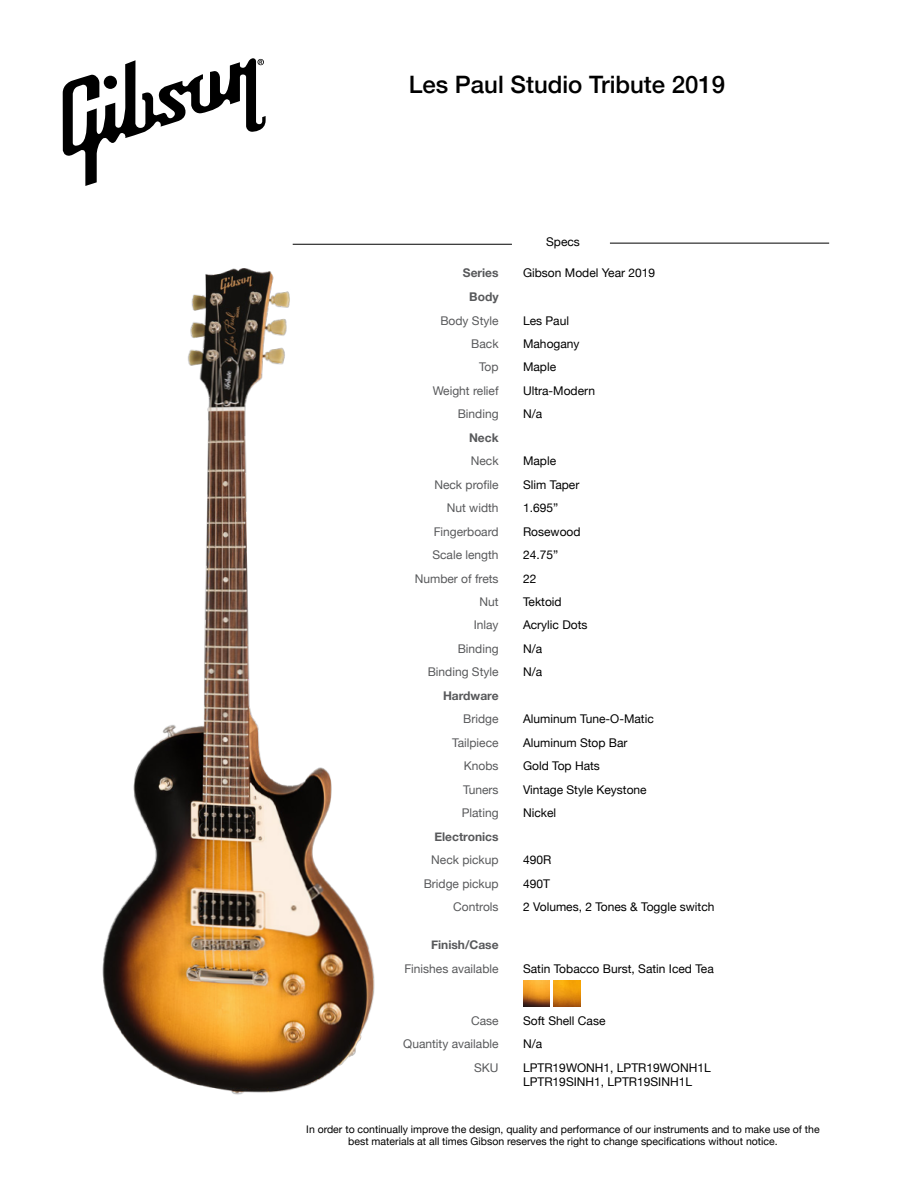
<style>
.page{position:relative;width:918px;height:1188px;background:#fff}
.page>*{position:absolute;margin:0;border:0;box-sizing:border-box;transform-origin:0 0}
.t1{font:500 24px "Helvetica Neue";color:#000}
.t2{font:12px/14.4px "Helvetica Neue";color:#000}
.t3{font:12px "Helvetica Neue";color:#58595b}
.t4{font:700 12px "Helvetica Neue";color:#58595b}
.t5{font:10.5px/12.6px "Helvetica Neue";color:#000;text-align:center}
</style>
<div class="page">
<svg style="left:63px;top:58px;width:203px;height:128px"></svg>
<img style="left:102px;top:243px;width:398px;height:852px">
<hr style="left:610px;top:243px;width:219px;height:1px;background:#000">
<hr style="left:293px;top:244px;width:219px;height:1px;background:#000">
<img style="left:523px;top:980px;width:27px;height:27px">
<img style="left:554px;top:980px;width:26px;height:27px">
<h1 class="t1" style="left:409px;top:65px;width:318px">Les Paul Studio Tribute 2019</h1>
<p class="t2" style="left:546px;top:235px;width:35px">Specs</p>
<p class="t4" style="left:463px;top:264px;width:37px">Series</p>
<p class="t2" style="left:523px;top:266px;width:134px">Gibson Model Year 2019</p>
<p class="t4" style="left:469px;top:287px;width:31px">Body</p>
<p class="t3" style="left:440px;top:312px;width:60px">Body Style</p>
<p class="t2" style="left:523px;top:314px;width:48px">Les Paul</p>
<p class="t3" style="left:471px;top:335px;width:29px">Back</p>
<p class="t2" style="left:523px;top:337px;width:58px">Mahogany</p>
<p class="t3" style="left:479px;top:359px;width:21px">Top</p>
<p class="t2" style="left:523px;top:361px;width:35px">Maple</p>
<p class="t3" style="left:433px;top:382px;width:67px">Weight relief</p>
<p class="t2" style="left:523px;top:384px;width:73px">Ultra-Modern</p>
<p class="t3" style="left:458px;top:405px;width:42px">Binding</p>
<p class="t2" style="left:523px;top:407px;width:21px">N/a</p>
<p class="t4" style="left:469px;top:428px;width:31px">Neck</p>
<p class="t3" style="left:471px;top:452px;width:29px">Neck</p>
<p class="t2" style="left:523px;top:455px;width:35px">Maple</p>
<p class="t3" style="left:434px;top:476px;width:66px">Neck profile</p>
<p class="t2" style="left:523px;top:478px;width:58px">Slim Taper</p>
<p class="t3" style="left:447px;top:499px;width:53px">Nut width</p>
<p class="t2" style="left:523px;top:501px;width:37px">1.695”</p>
<p class="t3" style="left:434px;top:523px;width:66px">Fingerboard</p>
<p class="t2" style="left:523px;top:525px;width:59px">Rosewood</p>
<p class="t3" style="left:432px;top:546px;width:68px">Scale length</p>
<p class="t2" style="left:523px;top:548px;width:37px">24.75”</p>
<p class="t3" style="left:415px;top:570px;width:85px">Number of frets</p>
<p class="t2" style="left:523px;top:572px;width:15px">22</p>
<p class="t3" style="left:480px;top:593px;width:21px">Nut</p>
<p class="t2" style="left:523px;top:595px;width:40px">Tektoid</p>
<p class="t3" style="left:474px;top:616px;width:26px">Inlay</p>
<p class="t2" style="left:523px;top:619px;width:66px">Acrylic Dots</p>
<p class="t3" style="left:458px;top:640px;width:42px">Binding</p>
<p class="t2" style="left:523px;top:642px;width:21px">N/a</p>
<p class="t3" style="left:428px;top:663px;width:72px">Binding Style</p>
<p class="t2" style="left:523px;top:665px;width:21px">N/a</p>
<p class="t4" style="left:443px;top:686px;width:57px">Hardware</p>
<p class="t3" style="left:463px;top:711px;width:37px">Bridge</p>
<p class="t2" style="left:523px;top:713px;width:132px">Aluminum Tune-O-Matic</p>
<p class="t3" style="left:452px;top:734px;width:48px">Tailpiece</p>
<p class="t2" style="left:523px;top:736px;width:106px">Aluminum Stop Bar</p>
<p class="t3" style="left:464px;top:757px;width:36px">Knobs</p>
<p class="t2" style="left:523px;top:760px;width:78px">Gold Top Hats</p>
<p class="t3" style="left:463px;top:781px;width:37px">Tuners</p>
<p class="t2" style="left:523px;top:783px;width:125px">Vintage Style Keystone</p>
<p class="t3" style="left:462px;top:804px;width:38px">Plating</p>
<p class="t2" style="left:523px;top:806px;width:35px">Nickel</p>
<p class="t4" style="left:434px;top:827px;width:66px">Electronics</p>
<p class="t3" style="left:431px;top:851px;width:69px">Neck pickup</p>
<p class="t2" style="left:523px;top:854px;width:30px">490R</p>
<p class="t3" style="left:424px;top:875px;width:76px">Bridge pickup</p>
<p class="t2" style="left:523px;top:877px;width:28px">490T</p>
<p class="t3" style="left:453px;top:898px;width:47px">Controls</p>
<p class="t2" style="left:523px;top:900px;width:193px">2 Volumes, 2 Tones &amp; Toggle switch</p>
<p class="t4" style="left:431px;top:936px;width:69px">Finish/Case</p>
<p class="t3" style="left:404px;top:960px;width:96px">Finishes available</p>
<p class="t2" style="left:523px;top:962px;width:192px">Satin Tobacco Burst, Satin Iced Tea</p>
<p class="t3" style="left:471px;top:1012px;width:29px">Case</p>
<p class="t2" style="left:523px;top:1014px;width:84px">Soft Shell Case</p>
<p class="t3" style="left:403px;top:1035px;width:97px">Quantity available</p>
<p class="t2" style="left:523px;top:1038px;width:21px">N/a</p>
<p class="t3" style="left:474px;top:1059px;width:26px">SKU</p>
<p class="t2" style="left:523px;top:1061px;width:189px">LPTR19WONH1, LPTR19WONH1L<br>LPTR19SINH1, LPTR19SINH1L</p>
<p class="t5" style="left:306px;top:1123px;width:515px">In order to continually improve the design, quality and performance of our instruments and to make use of the best materials at all times Gibson reserves the right to change specifications without notice.</p>
</div>
